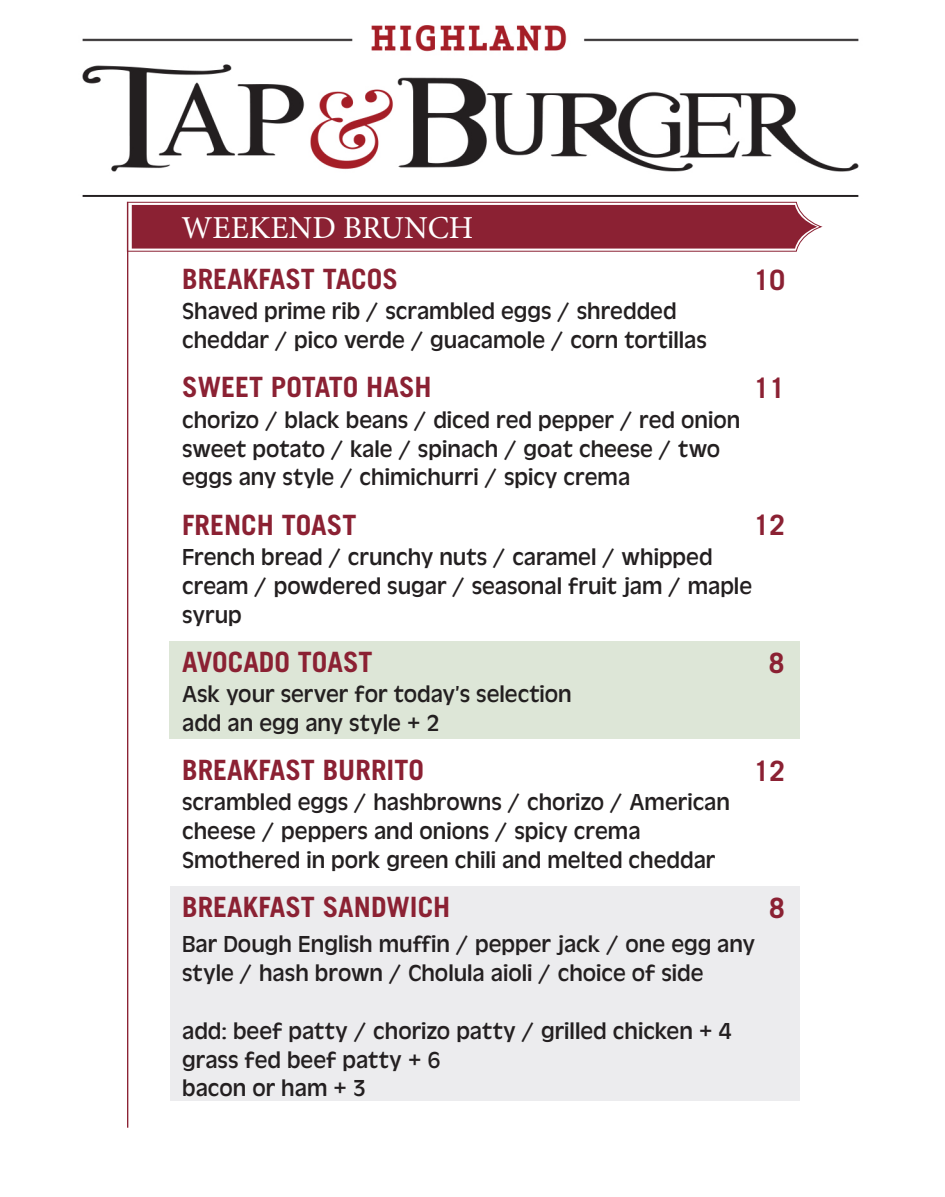
<style>
.page{position:relative;width:945px;height:1197px;background:#fff}
.page>*{position:absolute;margin:0;border:0;box-sizing:border-box;transform-origin:0 0}
.t1{font:32px "Minion Pro";color:#fff}
.t2{font:700 28px "Trade Gothic LT Com";color:#8b2133}
.t3{font:24px/28.8px "Antique Oli";color:#231f20}
</style>
<div class="page">
<img style="left:82px;top:25px;width:777px;height:195px">
<div style="left:170px;top:886px;width:630px;height:215px;background:#ececee"></div>
<div style="left:170px;top:641px;width:630px;height:98px;background:#dde6d7"></div>
<hr style="left:127px;top:202px;width:1px;height:926px;background:#8b2133">
<svg style="left:128px;top:202px;width:694px;height:50px;background:#983b4b"></svg>
<p class="t1" style="left:181px;top:207px;width:293px">WEEKEND BRUNCH</p>
<p class="t2" style="left:182px;top:262px;width:217px">BREAKFAST TACOS</p>
<p class="t2" style="left:754px;top:262px;width:33px">10</p>
<p class="t3" style="left:182px;top:297px;width:496px">Shaved prime rib / scrambled eggs / shredded</p>
<p class="t3" style="left:182px;top:326px;width:526px">cheddar / pico verde / guacamole / corn tortillas</p>
<p class="t2" style="left:182px;top:370px;width:251px">SWEET POTATO HASH</p>
<p class="t2" style="left:754px;top:371px;width:33px">11</p>
<p class="t3" style="left:182px;top:406px;width:560px">chorizo / black beans / diced red pepper / red onion</p>
<p class="t3" style="left:182px;top:434px;width:540px">sweet potato / kale / spinach / goat cheese / two eggs any style / chimichurri / spicy crema</p>
<p class="t2" style="left:182px;top:507px;width:176px">FRENCH TOAST</p>
<p class="t2" style="left:754px;top:508px;width:33px">12</p>
<p class="t3" style="left:182px;top:543px;width:572px">French bread / crunchy nuts / caramel / whipped cream / powdered sugar / seasonal fruit jam / maple syrup</p>
<p class="t2" style="left:182px;top:645px;width:192px">AVOCADO TOAST</p>
<p class="t2" style="left:769px;top:645px;width:17px">8</p>
<p class="t3" style="left:182px;top:680px;width:391px">Ask your server for today’s selection</p>
<p class="t3" style="left:182px;top:709px;width:259px">add an egg any style + 2</p>
<p class="t2" style="left:182px;top:753px;width:243px">BREAKFAST BURRITO</p>
<p class="t2" style="left:754px;top:753px;width:33px">12</p>
<p class="t3" style="left:182px;top:788px;width:549px">scrambled eggs / hashbrowns / chorizo / American cheese / peppers and onions / spicy crema</p>
<p class="t3" style="left:182px;top:846px;width:535px">Smothered in pork green chili and melted cheddar</p>
<p class="t2" style="left:182px;top:890px;width:270px">BREAKFAST SANDWICH</p>
<p class="t2" style="left:769px;top:891px;width:17px">8</p>
<p class="t3" style="left:182px;top:930px;width:575px">Bar Dough English muffin / pepper jack / one egg any style / hash brown / Cholula aioli / choice of side</p>
<p class="t3" style="left:182px;top:1017px;width:551px">add: beef patty / chorizo patty / grilled chicken + 4</p>
<p class="t3" style="left:182px;top:1046px;width:260px">grass fed beef patty + 6</p>
<p class="t3" style="left:182px;top:1074px;width:186px">bacon or ham + 3</p>
</div>
